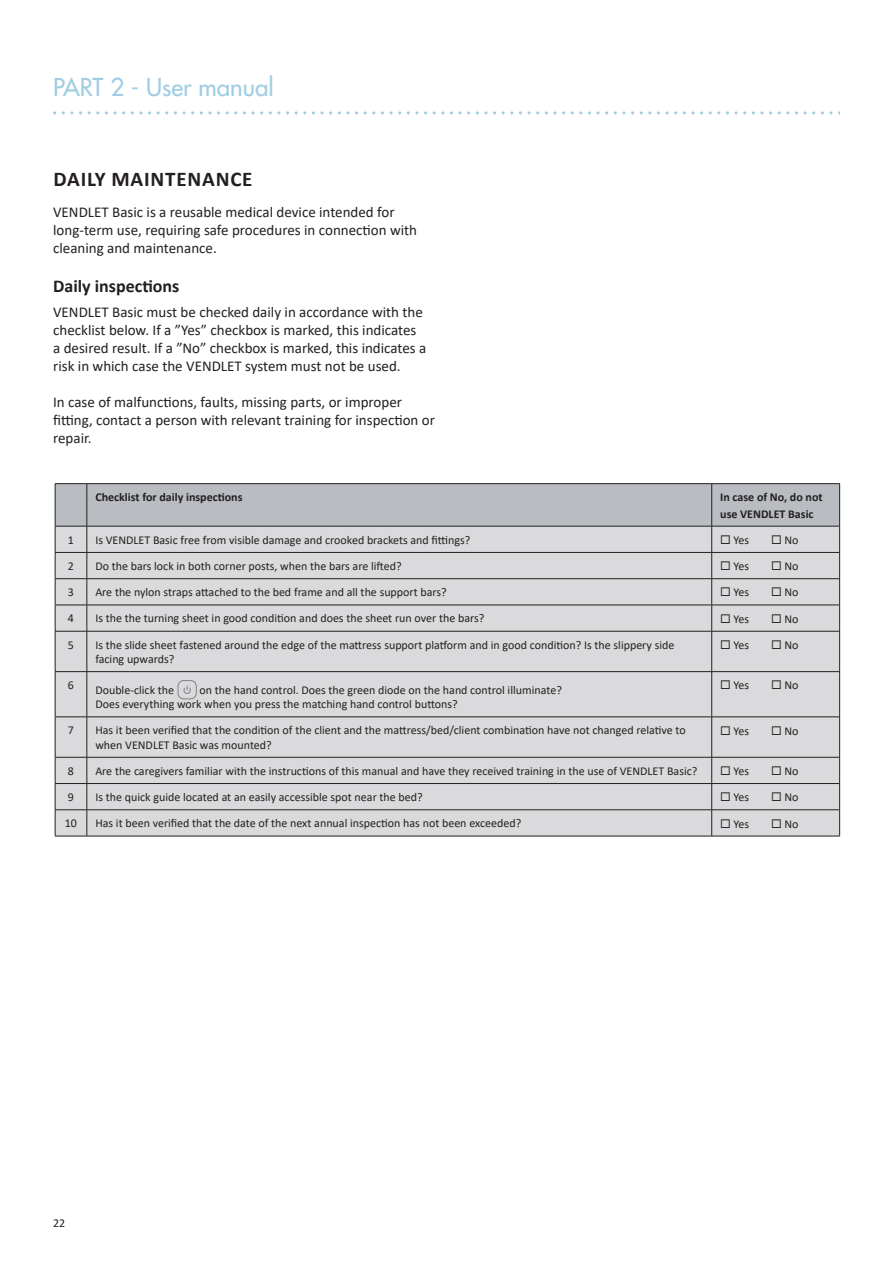
<style>
.page{position:relative;width:893px;height:1263px;background:#fff}
.page>*{position:absolute;margin:0;border:0;box-sizing:border-box;transform-origin:0 0}
.t1{font:24px "Futura";color:#a0cde4}
.Overskrift_1{font:700 21px "Calibri";letter-spacing:.04em;color:#231f20}
.Overskrift_2{font:700 18px "Calibri";color:#231f20}
.Brødtekst{font:15px/18px "Calibri";color:#231f20}
.t2{font:12px/14.4px "Calibri";color:#231f20}
.t3{font:700 12px/16.5px "Calibri";color:#231f20}
</style>
<div class="page">
<svg style="left:62px;top:111px;width:11px;height:3px"></svg>
<svg style="left:88px;top:111px;width:11px;height:3px"></svg>
<svg style="left:114px;top:111px;width:11px;height:3px"></svg>
<svg style="left:131px;top:111px;width:11px;height:3px"></svg>
<svg style="left:157px;top:111px;width:11px;height:3px"></svg>
<svg style="left:183px;top:111px;width:11px;height:3px"></svg>
<svg style="left:200px;top:111px;width:11px;height:3px"></svg>
<svg style="left:226px;top:111px;width:11px;height:3px"></svg>
<svg style="left:252px;top:111px;width:11px;height:3px"></svg>
<svg style="left:269px;top:111px;width:11px;height:3px"></svg>
<svg style="left:295px;top:111px;width:11px;height:3px"></svg>
<svg style="left:321px;top:111px;width:11px;height:3px"></svg>
<svg style="left:338px;top:111px;width:11px;height:3px"></svg>
<svg style="left:364px;top:111px;width:11px;height:3px"></svg>
<svg style="left:390px;top:111px;width:11px;height:3px"></svg>
<svg style="left:407px;top:111px;width:11px;height:3px"></svg>
<svg style="left:433px;top:111px;width:11px;height:3px"></svg>
<svg style="left:459px;top:111px;width:11px;height:3px"></svg>
<svg style="left:476px;top:111px;width:11px;height:3px"></svg>
<svg style="left:502px;top:111px;width:11px;height:3px"></svg>
<svg style="left:528px;top:111px;width:11px;height:3px"></svg>
<svg style="left:545px;top:111px;width:11px;height:3px"></svg>
<svg style="left:571px;top:111px;width:11px;height:3px"></svg>
<svg style="left:597px;top:111px;width:11px;height:3px"></svg>
<svg style="left:614px;top:111px;width:11px;height:3px"></svg>
<svg style="left:640px;top:111px;width:11px;height:3px"></svg>
<svg style="left:666px;top:111px;width:11px;height:3px"></svg>
<svg style="left:683px;top:111px;width:11px;height:3px"></svg>
<svg style="left:709px;top:111px;width:11px;height:3px"></svg>
<svg style="left:735px;top:111px;width:11px;height:3px"></svg>
<svg style="left:752px;top:111px;width:11px;height:3px"></svg>
<svg style="left:778px;top:111px;width:11px;height:3px"></svg>
<svg style="left:804px;top:111px;width:11px;height:3px"></svg>
<svg style="left:821px;top:111px;width:11px;height:3px"></svg>
<div style="left:56px;top:632px;width:783px;height:204px;background:#dadadc"></div>
<hr style="left:55px;top:483px;width:32px;height:1px;background:#231f20">
<hr style="left:87px;top:483px;width:625px;height:1px;background:#231f20">
<hr style="left:712px;top:483px;width:128px;height:1px;background:#231f20">
<svg style="left:55px;top:484px;width:785px;height:147px;background:#cacbce"></svg>
<svg style="left:839px;top:526px;width:1px;height:105px"></svg>
<hr style="left:55px;top:631px;width:32px;height:1px;background:#231f20">
<hr style="left:55px;top:631px;width:1px;height:40px;background:#231f20">
<hr style="left:87px;top:631px;width:625px;height:1px;background:#231f20">
<hr style="left:87px;top:631px;width:1px;height:40px;background:#231f20">
<hr style="left:712px;top:631px;width:128px;height:1px;background:#231f20">
<hr style="left:711px;top:631px;width:1px;height:40px;background:#231f20">
<hr style="left:839px;top:631px;width:1px;height:40px;background:#231f20">
<hr style="left:55px;top:671px;width:32px;height:1px;background:#231f20">
<hr style="left:55px;top:672px;width:1px;height:45px;background:#231f20">
<hr style="left:87px;top:671px;width:625px;height:1px;background:#231f20">
<hr style="left:87px;top:672px;width:1px;height:45px;background:#231f20">
<hr style="left:712px;top:671px;width:128px;height:1px;background:#231f20">
<hr style="left:711px;top:672px;width:1px;height:45px;background:#231f20">
<hr style="left:839px;top:672px;width:1px;height:45px;background:#231f20">
<hr style="left:55px;top:717px;width:32px;height:1px;background:#231f20">
<hr style="left:55px;top:717px;width:1px;height:40px;background:#231f20">
<hr style="left:87px;top:717px;width:625px;height:1px;background:#231f20">
<hr style="left:87px;top:717px;width:1px;height:40px;background:#231f20">
<hr style="left:712px;top:717px;width:128px;height:1px;background:#231f20">
<hr style="left:711px;top:717px;width:1px;height:40px;background:#231f20">
<hr style="left:839px;top:717px;width:1px;height:40px;background:#231f20">
<hr style="left:55px;top:757px;width:32px;height:1px;background:#231f20">
<hr style="left:87px;top:757px;width:625px;height:1px;background:#231f20">
<hr style="left:712px;top:757px;width:128px;height:1px;background:#231f20">
<hr style="left:55px;top:783px;width:32px;height:1px;background:#231f20">
<hr style="left:87px;top:783px;width:625px;height:1px;background:#231f20">
<hr style="left:712px;top:783px;width:128px;height:1px;background:#231f20">
<hr style="left:55px;top:809px;width:32px;height:1px;background:#231f20">
<svg style="left:55px;top:757px;width:1px;height:79px"></svg>
<hr style="left:87px;top:809px;width:625px;height:1px;background:#231f20">
<svg style="left:87px;top:757px;width:1px;height:79px"></svg>
<hr style="left:712px;top:809px;width:128px;height:1px;background:#231f20">
<svg style="left:711px;top:757px;width:1px;height:79px"></svg>
<svg style="left:839px;top:757px;width:1px;height:79px"></svg>
<hr style="left:55px;top:836px;width:32px;height:1px;background:#231f20">
<hr style="left:87px;top:836px;width:625px;height:1px;background:#231f20">
<hr style="left:712px;top:836px;width:128px;height:1px;background:#231f20">
<div style="left:178px;top:680px;width:19px;height:19px;border:1px solid #808285;border-radius:6px"></div>
<svg style="left:183px;top:686px;width:8px;height:8px"></svg>
<h1 class="t1" style="left:53px;top:72px;width:222px">PART 2 - User manual</h1>
<p class="Overskrift_1" style="left:54px;top:164px;width:200px">DAILY MAINTENANCE</p>
<p class="Brødtekst" style="left:53px;top:202px;width:365px">VENDLET Basic is a reusable medical device intended for long-term use, requiring safe procedures in connection with cleaning and maintenance.</p>
<p class="Overskrift_2" style="left:53px;top:273px;width:128px">Daily inspections</p>
<p class="Brødtekst" style="left:53px;top:302px;width:375px">VENDLET Basic must be checked daily in accordance with the checklist below. If a ”Yes” checkbox is marked, this indicates a desired result. If a ”No” checkbox is marked, this indicates a risk in which case the VENDLET system must not be used.</p>
<p class="Brødtekst" style="left:53px;top:392px;width:383px">In case of malfunctions, faults, missing parts, or improper fitting, contact a person with relevant training for inspection or repair.</p>
<p class="t3" style="left:95px;top:489px;width:149px">Checklist for daily inspections</p>
<p class="t3" style="left:720px;top:489px;width:104px">In case of No, do not use VENDLET Basic</p>
<p class="t2" style="left:68px;top:532px;width:8px">1</p>
<p class="t2" style="left:95px;top:532px;width:376px">Is VENDLET Basic free from visible damage and crooked brackets and fittings?</p>
<p class="t2" style="left:720px;top:532px;width:31px">◻ Yes</p>
<p class="t2" style="left:771px;top:532px;width:29px">◻ No</p>
<p class="t2" style="left:68px;top:558px;width:8px">2</p>
<p class="t2" style="left:95px;top:558px;width:308px">Do the bars lock in both corner posts, when the bars are lifted?</p>
<p class="t2" style="left:720px;top:559px;width:31px">◻ Yes</p>
<p class="t2" style="left:771px;top:559px;width:29px">◻ No</p>
<p class="t2" style="left:68px;top:585px;width:8px">3</p>
<p class="t2" style="left:95px;top:585px;width:353px">Are the nylon straps attached to the bed frame and all the support bars?</p>
<p class="t2" style="left:720px;top:585px;width:31px">◻ Yes</p>
<p class="t2" style="left:771px;top:585px;width:29px">◻ No</p>
<p class="t2" style="left:68px;top:611px;width:8px">4</p>
<p class="t2" style="left:95px;top:611px;width:390px">Is the the turning sheet in good condition and does the sheet run over the bars?</p>
<p class="t2" style="left:720px;top:611px;width:31px">◻ Yes</p>
<p class="t2" style="left:771px;top:611px;width:29px">◻ No</p>
<p class="t2" style="left:68px;top:637px;width:8px">5</p>
<p class="t2" style="left:95px;top:637px;width:581px">Is the slide sheet fastened around the edge of the mattress support platform and in good condition? Is the slippery side facing upwards?</p>
<p class="t2" style="left:720px;top:637px;width:31px">◻ Yes</p>
<p class="t2" style="left:771px;top:637px;width:29px">◻ No</p>
<p class="t2" style="left:68px;top:678px;width:8px">6</p>
<p class="t2" style="left:95px;top:682px;width:80px">Double-click the</p>
<p class="t2" style="left:720px;top:678px;width:31px">◻ Yes</p>
<p class="t2" style="left:771px;top:678px;width:29px">◻ No</p>
<p class="t2" style="left:95px;top:682px;width:468px;text-indent:104px">on the hand control. Does the green diode on the hand control illuminate?<br>Does everything work when you press the matching hand control buttons?</p>
<p class="t2" style="left:68px;top:723px;width:8px">7</p>
<p class="t2" style="left:95px;top:723px;width:592px">Has it been verified that the condition of the client and the mattress/bed/client combination have not changed relative to when VENDLET Basic was mounted?</p>
<p class="t2" style="left:720px;top:723px;width:31px">◻ Yes</p>
<p class="t2" style="left:771px;top:723px;width:29px">◻ No</p>
<p class="t2" style="left:68px;top:763px;width:8px">8</p>
<p class="t2" style="left:95px;top:763px;width:604px">Are the caregivers familiar with the instructions of this manual and have they received training in the use of VENDLET Basic?</p>
<p class="t2" style="left:720px;top:763px;width:31px">◻ Yes</p>
<p class="t2" style="left:771px;top:763px;width:29px">◻ No</p>
<p class="t2" style="left:68px;top:789px;width:8px">9</p>
<p class="t2" style="left:95px;top:789px;width:329px">Is the quick guide located at an easily accessible spot near the bed?</p>
<p class="t2" style="left:720px;top:790px;width:31px">◻ Yes</p>
<p class="t2" style="left:771px;top:790px;width:29px">◻ No</p>
<p class="t2" style="left:65px;top:816px;width:14px">10</p>
<p class="t2" style="left:95px;top:816px;width:427px">Has it been verified that the date of the next annual inspection has not been exceeded?</p>
<p class="t2" style="left:720px;top:816px;width:31px">◻ Yes</p>
<p class="t2" style="left:771px;top:816px;width:29px">◻ No</p>
<p class="t2" style="left:53px;top:1215px;width:14px">22</p>
</div>
